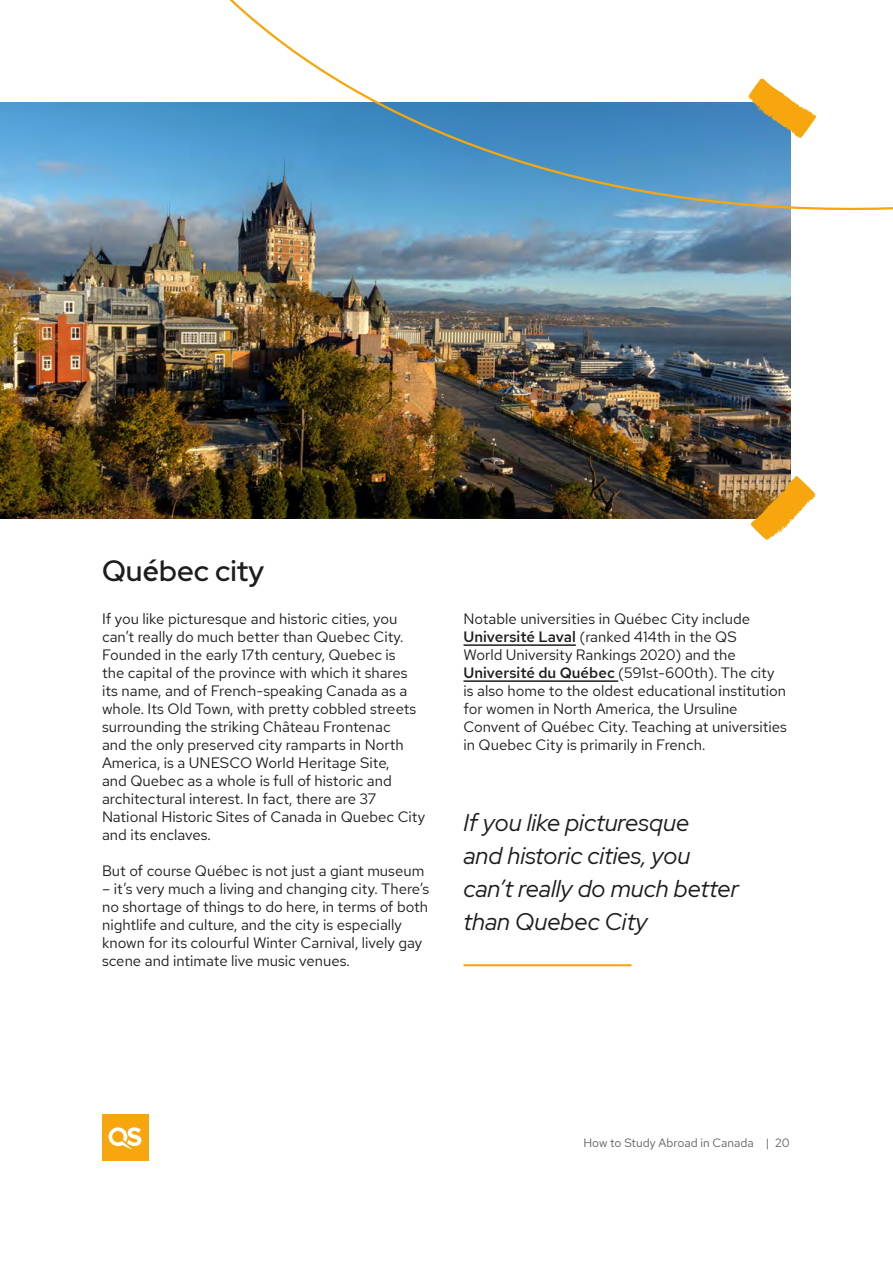
<style>
.page{position:relative;width:893px;height:1263px;background:#fff}
.page>*{position:absolute;margin:0;border:0;box-sizing:border-box;transform-origin:0 0}
.t1{font:500 29.25px "Red Hat Display";color:#1d1d1b}
.t2{font:italic 24px/33px "Red Hat Display";color:#1d1d1b}
.t3{font:15px/18px "Red Hat Text";color:#1d1d1b}
.t4{font:12px "Red Hat Text";color:#61615f}
.s1{font-family:"Red Hat Text"}
.s2{font-weight:500}
</style>
<div class="page">
<div style="left:102px;top:1114px;width:46px;height:47px;background:#f7a70d"></div>
<svg style="left:109px;top:1127px;width:32px;height:22px"></svg>
<img style="left:0;top:102px;width:791px;height:417px">
<hr style="left:463px;top:964px;width:168px;height:2px;background:#f7a70d">
<hr style="left:463px;top:644px;width:113px;height:2px;background:#1d1d1b">
<hr style="left:463px;top:680px;width:155px;height:2px;background:#1d1d1b">
<svg style="left:63px;top:0;width:830px;height:281px"></svg>
<svg style="left:748px;top:78px;width:68px;height:60px"></svg>
<svg style="left:750px;top:476px;width:65px;height:64px"></svg>
<h1 class="t1" style="left:102px;top:551px;width:164px">Qu<span class="s1">é</span>bec city</h1>
<p class="t3" style="left:102px;top:610px;width:325px">If you like picturesque and historic cities, you can’t really do much better than Quebec City.<br>Founded in the early 17th century, Quebec is<br>the capital of the province with which it shares its name, and of French-speaking Canada as a whole. Its Old Town, with pretty cobbled streets surrounding the striking Château Frontenac<br>and the only preserved city ramparts in North America, is a UNESCO World Heritage Site,<br>and Quebec as a whole is full of historic and architectural interest. In fact, there are 37<br>National Historic Sites of Canada in Quebec City and its enclaves.</p>
<p class="t3" style="left:102px;top:862px;width:324px">But of course Québec is not just a giant museum</p>
<p class="t3" style="left:102px;top:880px;width:329px">– it’s very much a living and changing city. There’s no shortage of things to do here, in terms of both nightlife and culture, and the city is especially known for its colourful Winter Carnival, lively gay scene and intimate live music venues.</p>
<p class="t3" style="left:463px;top:610px;width:325px">Notable universities in Québec City include <span class="s2">Université Laval</span> (ranked 414th in the QS<br>World University Rankings 2020) and the <span class="s2">Université du Québec</span> (591st-600th). The city is also home to the oldest educational institution for women in North America, the Ursuline Convent of Québec City. Teaching at universities in Quebec City is primarily in French.</p>
<h2 class="t2" style="left:463px;top:806px;width:277px">If you like picturesque<br>and historic cities, you can’t really do much better than Quebec City</h2>
<p class="t4" style="left:583px;top:1135px;width:208px">How to Study Abroad in Canada | 20</p>
</div>
